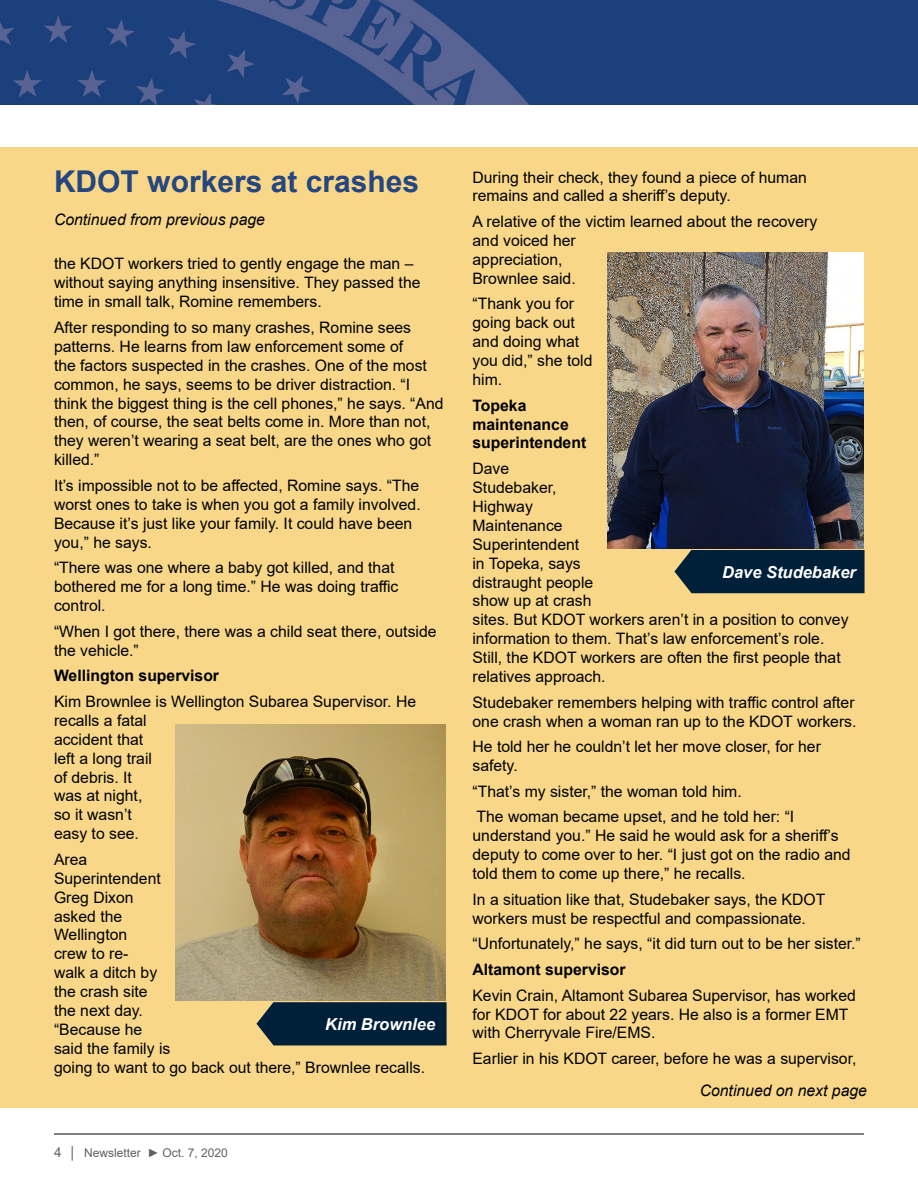
<style>
.page{position:relative;width:918px;height:1188px;background:#fff}
.page>*{position:absolute;margin:0;border:0;box-sizing:border-box;transform-origin:0 0}
.t1{font:700 30px "Arial";color:#264680}
.t2{font:italic 700 16.5px "Arial";color:#fff}
.t3{font:15.75px/18.9px "Arial";color:#000}
.t4{font:700 15.75px/18.9px "Arial";color:#000}
.t5{font:italic 15.75px "Arial";color:#000}
.t6{font:12px "Arial";color:#606163}
.s1{font-size:13.5px}
</style>
<div class="page">
<hr style="left:54px;top:1134px;width:810px;height:1px;background:#000">
<img style="left:0;top:0;width:710px;height:105px">
<div style="left:710px;top:0;width:208px;height:105px;background:#1c407c"></div>
<div style="left:0;top:147px;width:918px;height:961px;background:#f8d888"></div>
<img style="left:176px;top:724px;width:270px;height:277px">
<img style="left:608px;top:252px;width:256px;height:297px">
<svg style="left:256px;top:1002px;width:191px;height:43px;background:#0d283c"></svg>
<div style="left:674px;top:550px;width:191px;height:43px;background:#001f38"></div>
<h1 class="t1" style="left:54px;top:161px;width:367px">KDOT workers at crashes</h1>
<p class="t5" style="left:54px;top:209px;width:212px">Continued from previous page</p>
<p class="t3" style="left:54px;top:254px;width:368px">the KDOT workers tried to gently engage the man – without saying anything insensitive. They passed the time in small talk, Romine remembers.</p>
<p class="t3" style="left:54px;top:318px;width:391px">After responding to so many crashes, Romine sees patterns. He learns from law enforcement some of<br>the factors suspected in the crashes. One of the most common, he says, seems to be driver distraction. “I think the biggest thing is the cell phones,” he says. “And then, of course, the seat belts come in. More than not, they weren’t wearing a seat belt, are the ones who got killed.”</p>
<p class="t3" style="left:54px;top:476px;width:368px">It’s impossible not to be affected, Romine says. “The worst ones to take is when you got a family involved.<br>Because it’s just like your family. It could have been you,” he says.</p>
<p class="t3" style="left:54px;top:558px;width:346px">“There was one where a baby got killed, and that bothered me for a long time.” He was doing traffic control.</p>
<p class="t3" style="left:54px;top:622px;width:384px">“When I got there, there was a child seat there, outside the vehicle.”</p>
<p class="t4" style="left:54px;top:666px;width:167px">Wellington supervisor</p>
<p class="t3" style="left:54px;top:692px;width:364px">Kim Brownlee is Wellington Subarea Supervisor. He recalls a fatal<br>accident that<br>left a long trail<br>of debris. It<br>was at night,<br>so it wasn’t<br>easy to see.</p>
<p class="t3" style="left:54px;top:850px;width:373px">Area<br>Superintendent<br>Greg Dixon<br>asked the<br>Wellington<br>crew to re-<br>walk a ditch by<br>the crash site<br>the next day.<br>“Because he<br>said the family is<br>going to want to go back out there,” Brownlee recalls.</p>
<p class="t2" style="left:325px;top:1013px;width:112px">Kim Brownlee</p>
<p class="t6" style="left:54px;top:1144px;width:175px"><span class="s1">4</span> │ Newsletter ► Oct. 7, 2020</p>
<p class="t3" style="left:472px;top:167px;width:336px">During their check, they found a piece of human remains and called a sheriff’s deputy.</p>
<p class="t3" style="left:472px;top:212px;width:346px">A relative of the victim learned about the recovery and voiced her<br>appreciation,<br>Brownlee said.</p>
<p class="t3" style="left:472px;top:294px;width:121px">“Thank you for going back out and doing what you did,” she told him.</p>
<p class="t4" style="left:472px;top:396px;width:115px">Topeka maintenance superintendent</p>
<p class="t3" style="left:472px;top:459px;width:378px">Dave<br>Studebaker,<br>Highway<br>Maintenance<br>Superintendent<br>in Topeka, says<br>distraught people<br>show up at crash<br>sites. But KDOT workers aren’t in a position to convey information to them. That’s law enforcement’s role.<br>Still, the KDOT workers are often the first people that relatives approach.</p>
<p class="t3" style="left:472px;top:693px;width:386px">Studebaker remembers helping with traffic control after one crash when a woman ran up to the KDOT workers.</p>
<p class="t3" style="left:472px;top:737px;width:350px">He told her he couldn’t let her move closer, for her safety.</p>
<p class="t3" style="left:472px;top:778px;width:323px;line-height:25.7px">“That’s my sister,” the woman told him.<br>The woman became upset, and he told her: “I</p>
<p class="t3" style="left:472px;top:826px;width:380px">understand you.” He said he would ask for a sheriff’s deputy to come over to her. “I just got on the radio and told them to come up there,” he recalls.</p>
<p class="t3" style="left:472px;top:890px;width:354px">In a situation like that, Studebaker says, the KDOT workers must be respectful and compassionate.</p>
<p class="t3" style="left:472px;top:934px;width:390px">“Unfortunately,” he says, “it did turn out to be her sister.”</p>
<p class="t4" style="left:472px;top:960px;width:155px">Altamont supervisor</p>
<p class="t3" style="left:472px;top:986px;width:385px">Kevin Crain, Altamont Subarea Supervisor, has worked for KDOT for about 22 years. He also is a former EMT with Cherryvale Fire/EMS.</p>
<p class="t3" style="left:472px;top:1049px;width:386px">Earlier in his KDOT career, before he was a supervisor,</p>
<p class="t2" style="left:722px;top:561px;width:135px">Dave Studebaker</p>
<p class="t5" style="left:700px;top:1080px;width:169px">Continued on next page</p>
</div>
